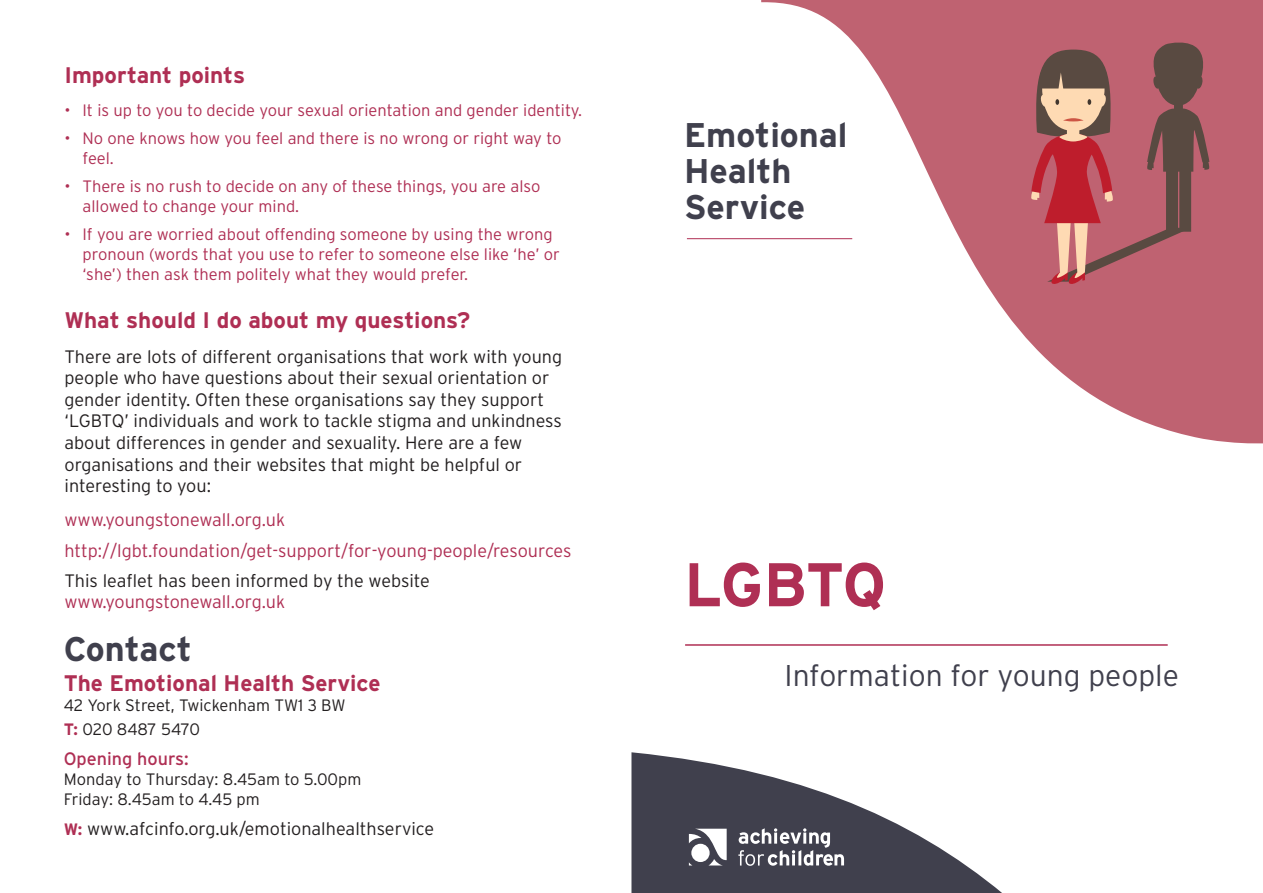
<style>
.page{position:relative;width:1263px;height:893px;background:#fff}
.page>*{position:absolute;margin:0;border:0;box-sizing:border-box;transform-origin:0 0}
.t1{font:700 61.5px "Interstate";letter-spacing:-.025em;color:#af2f54}
.t2{font:700 34.2px/36.2px "Interstate";color:#40404d}
.t3{font:300 30px "Interstate";color:#40404d}
.t4{font:700 22.5px "Interstate";color:#af2f54}
.t5{font:300 18px/21.6px "Interstate";color:#231f20}
.t6{font:300 18px "Interstate";color:#af2f54}
.t7{font:18px "Interstate";color:#af2f54}
.t8{font:300 16.5px/19.8px "Interstate";color:#af2f54}
.t9{font:300 16.5px "Interstate";color:#231f20}
.t10{font:300 16.5px "Interstate";letter-spacing:-.02em;color:#231f20}
.s1{color:#af2f54}
.s2{font-weight:700;color:#af2f54}
.s3{font-weight:700;font-size:16.5px;color:#af2f54}
</style>
<div class="page">
<hr style="left:687px;top:238px;width:165px;height:1px;background:#af2f54">
<svg style="left:761px;top:0;width:502px;height:444px"></svg>
<svg style="left:631px;top:752px;width:371px;height:141px;fill:#40404d"></svg>
<svg style="left:689px;top:829px;width:38px;height:36px"></svg>
<svg style="left:738px;top:828px;width:106px;height:38px"></svg>
<hr style="left:685px;top:644px;width:483px;height:2px;background:#af2f54">
<svg style="left:1030px;top:38px;width:180px;height:247px"></svg>
<p class="t4" style="left:64px;top:62px;width:182px">Important points</p>
<p class="t8" style="left:64px;top:100px;width:519px">• It is up to you to decide your sexual orientation and gender identity.</p>
<p class="t8" style="left:82px;top:128px;width:480px;text-indent:-18px">• No one knows how you feel and there is no wrong or right way to feel.</p>
<p class="t8" style="left:82px;top:176px;width:459px;text-indent:-18px">• There is no rush to decide on any of these things, you are also allowed to change your mind.</p>
<p class="t8" style="left:82px;top:224px;width:479px;text-indent:-18px">• If you are worried about offending someone by using the wrong pronoun (words that you use to refer to someone else like ‘he’ or ‘she’) then ask them politely what they would prefer.</p>
<p class="t4" style="left:64px;top:307px;width:407px">What should I do about my questions?</p>
<p class="t5" style="left:64px;top:345px;width:499px">There are lots of different organisations that work with young people who have questions about their sexual orientation or gender identity. Often these organisations say they support ‘LGBTQ’ individuals and work to tackle stigma and unkindness about differences in gender and sexuality. Here are a few organisations and their websites that might be helpful or interesting to you:</p>
<p class="t6" style="left:64px;top:509px;width:222px">www.youngstonewall.org.uk</p>
<p class="t6" style="left:64px;top:539px;width:508px">http://lgbt.foundation/get-support/for-young-people/resources</p>
<p class="t5" style="left:64px;top:569px;width:367px">This leaflet has been informed by the website <span class="s1">www.youngstonewall.org.uk</span></p>
<p class="t2" style="left:64px;top:631px;width:130px">Contact</p>
<p class="t4" style="left:64px;top:669px;width:318px">The Emotional Health Service</p>
<p class="t9" style="left:64px;top:695px;width:283px">42 York Street, Twickenham TW1 3 BW</p>
<p class="t10" style="left:64px;top:719px;width:138px"><span class="s2">T:</span> 020 8487 5470</p>
<p class="t7" style="left:64px;top:748px;width:126px">Opening hours:</p>
<p class="t9" style="left:64px;top:769px;width:299px">Monday to Thursday: 8.45am to 5.00pm</p>
<p class="t9" style="left:64px;top:789px;width:198px">Friday: 8.45am to 4.45 pm</p>
<p class="t5" style="left:64px;top:817px;width:372px"><span class="s3">W:</span> www.afcinfo.org.uk/emotionalhealthservice</p>
<p class="t2" style="left:684px;top:116px;width:165px">Emotional<br>Health<br>Service</p>
<p class="t1" style="left:684px;top:547px;width:204px">LGBTQ</p>
<p class="t3" style="left:784px;top:657px;width:396px">Information for young people</p>
</div>
